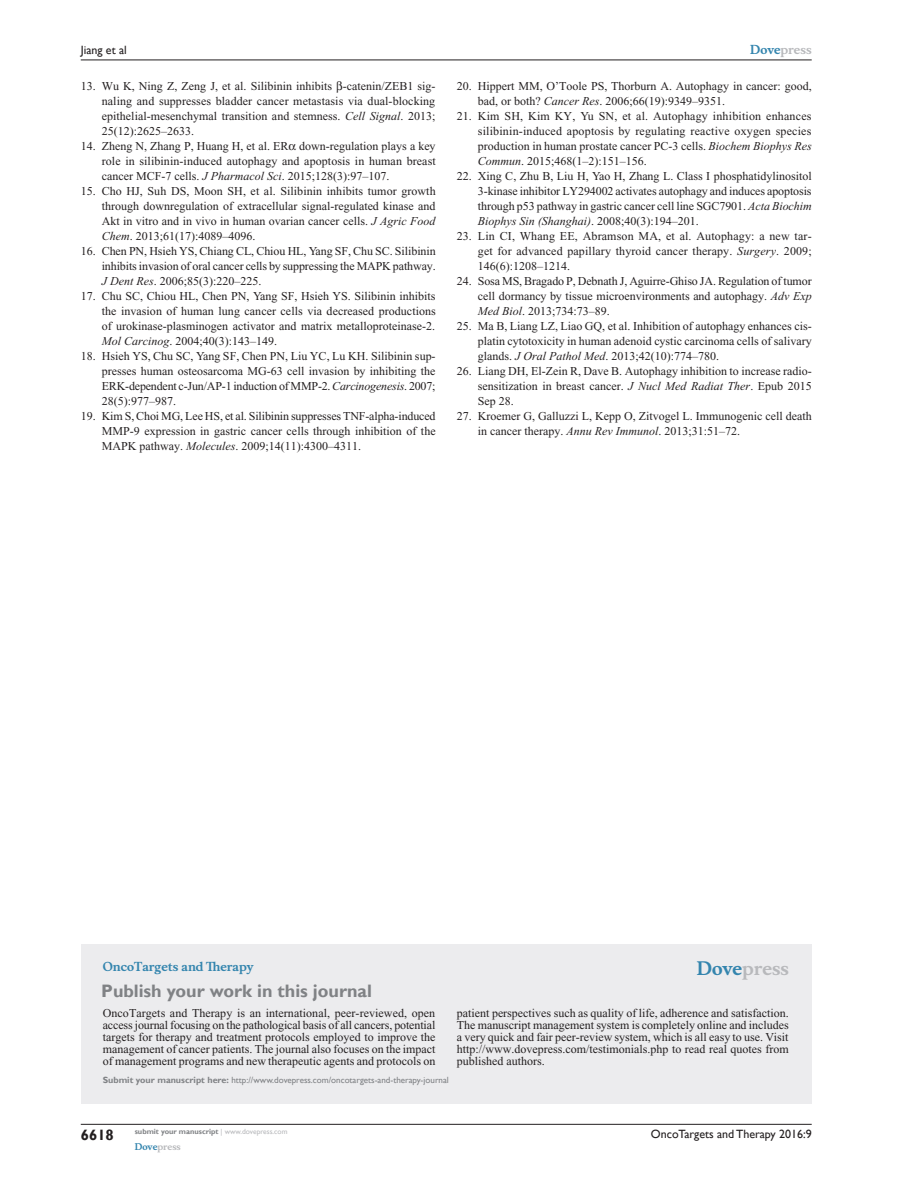
<style>
.page{position:relative;width:918px;height:1188px;background:#fff}
.page>*{position:absolute;margin:0;border:0;box-sizing:border-box;transform-origin:0 0}
.PromBx-H1{font:700 18px "Gill Sans";color:#808285}
.PromBx-Brand{font:700 18px "Musee";color:#b8b9bc}
.t1{font:700 15px "Gill Sans";color:#231f20}
.RefNL2{font:12px/15px "Times New Roman";color:#231f20;text-align:justify}
.PromBx-Tx{font:12px/12px "Times New Roman";color:#231f20;text-align:justify}
.t2{font:12px "Gill Sans";color:#231f20}
.PromBx-JrnlName{font:700 12px "Musee";color:#3485ae}
.t3{font:700 12px "Musee";color:#b8b9bc}
.PromBx-SubmitMssWebA{font:9px "Gill Sans";color:#808285}
.t4{font:700 9px "Musee";color:#b8b9bc}
.t5{font:700 7.5px "Gill Sans";color:#808285}
.s1{font-style:italic}
.s2{color:#3485ae}
.s3{font-weight:700}
.s4{font-weight:400;color:#b8b9bc}
</style>
<div class="page">
<div style="left:81px;top:944px;width:731px;height:159px;background:#ececee"></div>
<hr style="left:81px;top:1124px;width:731px;height:1px;background:#231f20">
<hr style="left:81px;top:60px;width:731px;height:1px;background:#231f20">
<p class="t2" style="left:81px;top:43px;width:48px">Jiang et al</p>
<p class="RefNL2" style="left:102px;top:79px;width:335px;text-indent:-21px">13. Wu K, Ning Z, Zeng J, et al. Silibinin inhibits -catenin/ZEB1 sig&shy;naling and suppresses bladder cancer metastasis via dual-blocking epithelial-mesenchymal transition and stemness. <span class="s1">Cell Signal</span>. 2013; 25(12):2625–2633.</p>
<p class="RefNL2" style="left:102px;top:139px;width:336px;text-indent:-21px">14. Zheng N, Zhang P, Huang H, et al. ER down-regulation plays a key role in silibinin-induced autophagy and apoptosis in human breast cancer MCF-7 cells. <span class="s1">J Pharmacol Sci</span>. 2015;128(3):97–107.</p>
<p class="RefNL2" style="left:102px;top:184px;width:335px;text-indent:-21px">15. Cho HJ, Suh DS, Moon SH, et al. Silibinin inhibits tumor growth through downregulation of extracellular signal-regulated kinase and Akt in vitro and in vivo in human ovarian cancer cells. <span class="s1">J Agric Food Chem</span>. 2013;61(17):4089–4096.</p>
<p class="RefNL2" style="left:102px;top:244px;width:336px;text-indent:-21px">16. Chen PN, Hsieh YS, Chiang CL, Chiou HL, Yang SF, Chu SC. Silibinin inhibits invasion of oral cancer cells by suppressing the MAPK pathway.<br><span class="s1">J Dent Res</span>. 2006;85(3):220–225.</p>
<p class="RefNL2" style="left:102px;top:289px;width:336px;text-indent:-21px">17. Chu SC, Chiou HL, Chen PN, Yang SF, Hsieh YS. Silibinin inhibits the invasion of human lung cancer cells via decreased productions of urokinase-plasminogen activator and matrix metalloproteinase-2.<br><span class="s1">Mol Carcinog</span>. 2004;40(3):143–149.</p>
<p class="RefNL2" style="left:102px;top:349px;width:335px;text-indent:-21px">18. Hsieh YS, Chu SC, Yang SF, Chen PN, Liu YC, Lu KH. Silibinin sup&shy;presses human osteosarcoma MG-63 cell invasion by inhibiting the ERK-dependent c-Jun/AP-1 induction of MMP-2. <span class="s1">Carcinogenesis</span>. 2007; 28(5):977–987.</p>
<p class="RefNL2" style="left:102px;top:409px;width:335px;text-indent:-21px">19. Kim S, Choi MG, Lee HS, et al. Silibinin suppresses TNF-alpha-induced MMP-9 expression in gastric cancer cells through inhibition of the MAPK pathway. <span class="s1">Molecules</span>. 2009;14(11):4300–4311.</p>
<p class="t3" style="left:750px;top:43px;width:63px"><span class="s2">Dove</span>press</p>
<p class="RefNL2" style="left:478px;top:79px;width:335px;text-indent:-21px">20. Hippert MM, O’Toole PS, Thorburn A. Autophagy in cancer: good, bad, or both? <span class="s1">Cancer Res</span>. 2006;66(19):9349–9351.</p>
<p class="RefNL2" style="left:478px;top:109px;width:335px;text-indent:-21px">21. Kim SH, Kim KY, Yu SN, et al. Autophagy inhibition enhances silibinin-induced apoptosis by regulating reactive oxygen species production in human prostate cancer PC-3 cells. <span class="s1">Biochem Biophys Res Commun</span>. 2015;468(1–2):151–156.</p>
<p class="RefNL2" style="left:478px;top:169px;width:335px;text-indent:-21px">22. Xing C, Zhu B, Liu H, Yao H, Zhang L. Class I phosphatidylinositol 3-kinase inhibitor LY294002 activates autophagy and induces apoptosis through p53 pathway in gastric cancer cell line SGC7901. <span class="s1">Acta Biochim Biophys Sin (Shanghai)</span>. 2008;40(3):194–201.</p>
<p class="RefNL2" style="left:478px;top:229px;width:335px;text-indent:-21px">23. Lin CI, Whang EE, Abramson MA, et al. Autophagy: a new tar&shy;get for advanced papillary thyroid cancer therapy. <span class="s1">Surgery</span>. 2009; 146(6):1208–1214.</p>
<p class="RefNL2" style="left:478px;top:274px;width:335px;text-indent:-21px">24. Sosa MS, Bragado P, Debnath J, Aguirre-Ghiso JA. Regulation of tumor cell dormancy by tissue microenvironments and autophagy. <span class="s1">Adv Exp Med Biol</span>. 2013;734:73–89.</p>
<p class="RefNL2" style="left:478px;top:319px;width:335px;text-indent:-21px">25. Ma B, Liang LZ, Liao GQ, et al. Inhibition of autophagy enhances cis&shy;platin cytotoxicity in human adenoid cystic carcinoma cells of salivary glands. <span class="s1">J Oral Pathol Med</span>. 2013;42(10):774–780.</p>
<p class="RefNL2" style="left:478px;top:364px;width:335px;text-indent:-21px">26. Liang DH, El-Zein R, Dave B. Autophagy inhibition to increase radio&shy;sensitization in breast cancer. <span class="s1">J Nucl Med Radiat Ther</span>. Epub 2015<br>Sep 28.</p>
<p class="RefNL2" style="left:478px;top:409px;width:335px;text-indent:-21px">27. Kroemer G, Galluzzi L, Kepp O, Zitvogel L. Immunogenic cell death in cancer therapy. <span class="s1">Annu Rev Immunol</span>. 2013;31:51–72.</p>
<p class="PromBx-JrnlName" style="left:103px;top:959px;width:152px">OncoTargets and Therapy</p>
<p class="PromBx-H1" style="left:101px;top:980px;width:272px">Publish your work in this journal</p>
<p class="PromBx-Brand" style="left:697px;top:958px;width:94px"><span class="s2">Dove</span>press</p>
<p class="PromBx-Tx" style="left:103px;top:1007px;width:334px">OncoTargets and Therapy is an international, peer-reviewed, open access journal focusing on the pathological basis of all cancers, potential targets for therapy and treatment protocols employed to improve the management of cancer patients. The journal also focuses on the impact of management programs and new therapeutic agents and protocols on</p>
<p class="PromBx-Tx" style="left:457px;top:1007px;width:333px">patient perspectives such as quality of life, adherence and satisfaction.<br>The manuscript management system is completely online and includes a very quick and fair peer-review system, which is all easy to use. Visit http://www.dovepress.com/testimonials.php to read real quotes from published authors.</p>
<p class="PromBx-SubmitMssWebA" style="left:103px;top:1075px;width:348px"><span class="s3">Submit your manuscript here:</span> http://www.dovepress.com/oncotargets-and-therapy-journal</p>
<p class="t1" style="left:81px;top:1126px;width:35px">6618</p>
<p class="t5" style="left:135px;top:1127px;width:154px">submit your manuscript <span class="s4">| www.dovepress.com</span></p>
<p class="t4" style="left:135px;top:1141px;width:48px"><span class="s2">Dove</span>press</p>
<p class="t2" style="left:651px;top:1127px;width:162px">OncoTargets and Therapy 2016:9</p>
</div>
